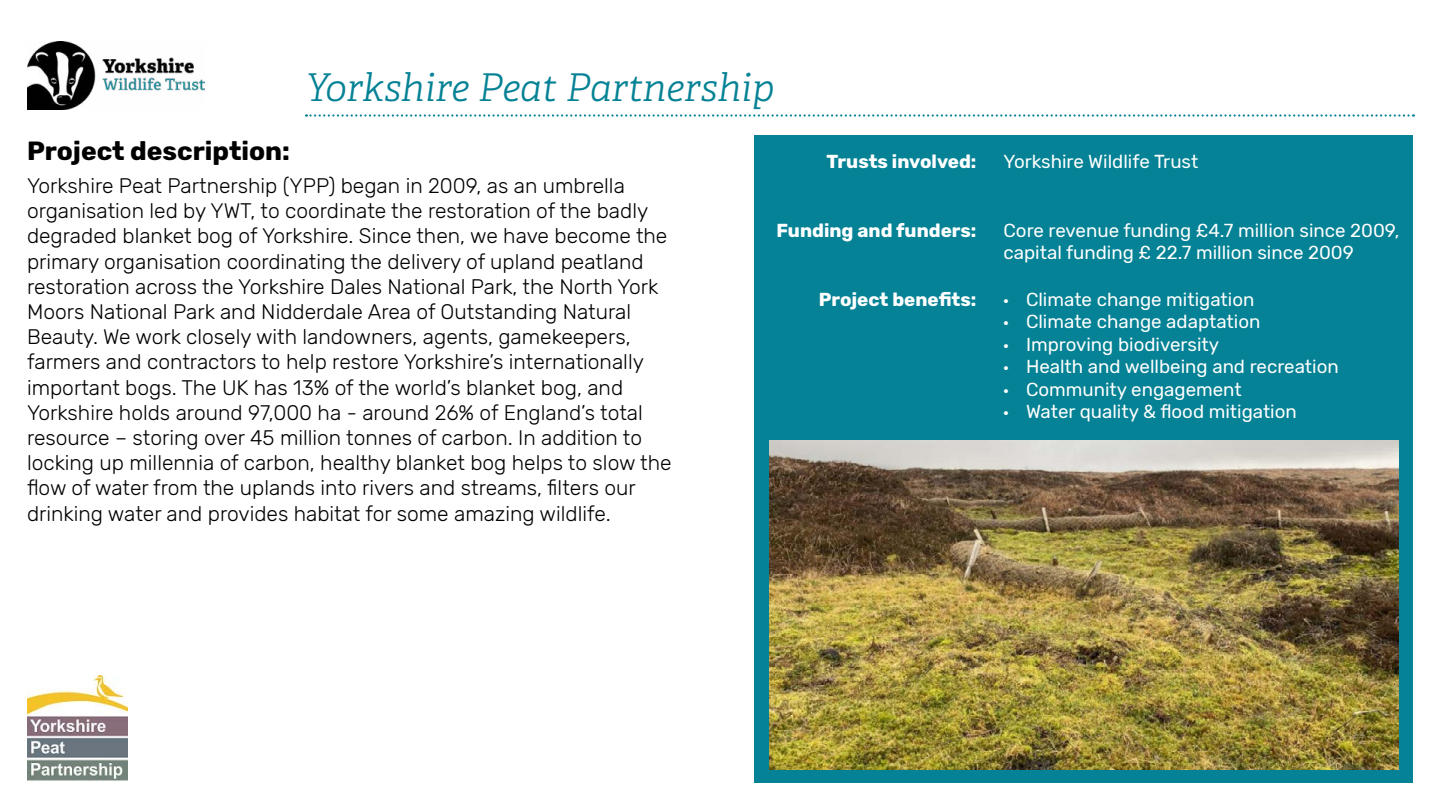
<style>
.page{position:relative;width:1440px;height:810px;background:#fff}
.page>*{position:absolute;margin:0;border:0;box-sizing:border-box;transform-origin:0 0}
.t1{font:italic 300 38.25px "Adelle";color:#058295}
.t2{font:700 26.25px "Rubik";color:#000}
.t3{font:300 21px/25.2px "Rubik";color:#000}
.t4{font:18.75px/22.5px "Rubik";color:#fff}
.t5{font:700 18.75px "Rubik";color:#fff}
.s1{font-family:"Myriad Pro"}
</style>
<div class="page">
<img style="left:27px;top:41px;width:177px;height:69px">
<svg style="left:306px;top:114px;width:1108px;height:3px"></svg>
<div style="left:755px;top:136px;width:658px;height:647px;background:#058295"></div>
<img style="left:769px;top:441px;width:630px;height:329px">
<img style="left:27px;top:676px;width:100px;height:105px">
<h1 class="t1" style="left:306px;top:60px;width:470px">Yorkshire Peat Partnership</h1>
<p class="t2" style="left:27px;top:136px;width:264px">Project description:</p>
<p class="t3" style="left:27px;top:174px;width:646px">Yorkshire Peat Partnership (YPP) began in 2009, as an umbrella organisation led by YWT, to coordinate the restoration of the badly degraded blanket bog of Yorkshire. Since then, we have become the primary organisation coordinating the delivery of upland peatland restoration across the Yorkshire Dales National Park, the North York Moors National Park and Nidderdale Area of Outstanding Natural Beauty. We work closely with landowners, agents, gamekeepers, farmers and contractors to help restore Yorkshire’s internationally important bogs. The UK has 13% of the world’s blanket bog, and Yorkshire holds around 97,000 ha - around 26% of England’s total resource – storing over 45 million tonnes of carbon. In addition to locking up millennia of carbon, healthy blanket bog helps to slow the flow of water from the uplands into rivers and streams, filters our drinking water and provides habitat for some amazing wildlife.</p>
<p class="t5" style="left:827px;top:150px;width:151px">Trusts involved:</p>
<p class="t5" style="left:776px;top:219px;width:202px">Funding and funders:</p>
<p class="t5" style="left:819px;top:288px;width:159px">Project benefits:</p>
<p class="t4" style="left:1004px;top:150px;width:196px">Yorkshire Wildlife Trust</p>
<p class="t4" style="left:1004px;top:219px;width:397px">Core revenue funding £4.7 million since 2009, capital funding £ 22.7 million since 2009</p>
<p class="t4" style="left:1004px;top:288px;width:252px"><span class="s1">•</span> Climate change mitigation</p>
<p class="t4" style="left:1004px;top:311px;width:258px"><span class="s1">•</span> Climate change adaptation</p>
<p class="t4" style="left:1004px;top:333px;width:217px"><span class="s1">•</span> Improving biodiversity</p>
<p class="t4" style="left:1004px;top:356px;width:337px"><span class="s1">•</span> Health and wellbeing and recreation</p>
<p class="t4" style="left:1004px;top:378px;width:240px"><span class="s1">•</span> Community engagement</p>
<p class="t4" style="left:1004px;top:401px;width:295px"><span class="s1">•</span> Water quality &amp; flood mitigation</p>
</div>
